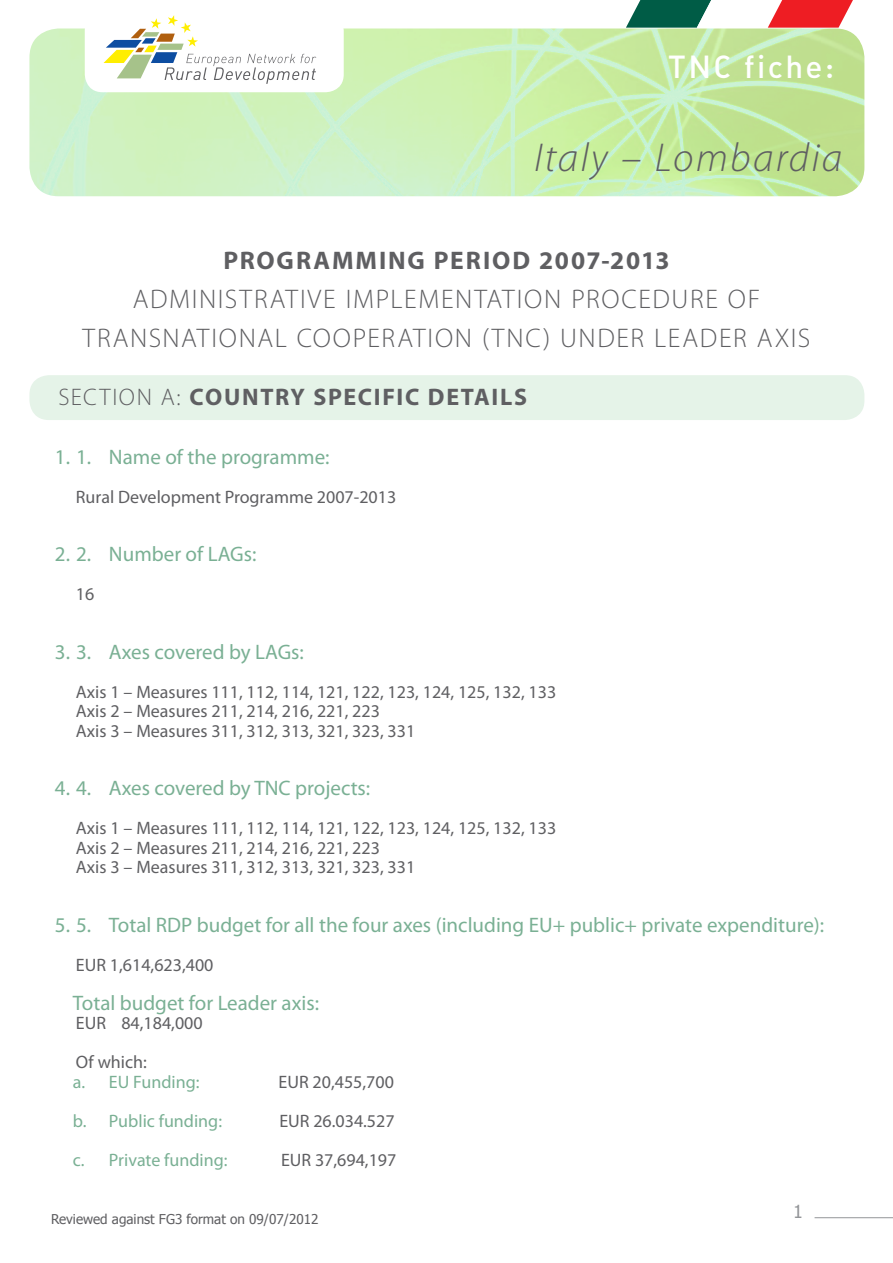
<style>
.page{position:relative;width:893px;height:1263px;background:#fff}
.page>*{position:absolute;margin:0;border:0;box-sizing:border-box;transform-origin:0 0}
.countryname{font:italic 300 40.5px "Myriad Pro";letter-spacing:.055em;color:#5f5f62}
.NRNsummeryinfo{font:31.5px "FFDIN Medium Alternate";letter-spacing:.075em;color:#fff}
.countryname-2{font:300 27px "Myriad Pro";letter-spacing:.06em;color:#5f5f62}
.countryname-3{font:700 25.5px "Myriad Pro";letter-spacing:.075em;color:#5f5f62}
.countryname-4{font:700 24px "Myriad Pro";letter-spacing:.07em;color:#5f5f62}
._01_head{font:21px "Myriad Pro";color:#7ab094}
._03_sub-titel{font:21px "Myriad Pro";color:#7ab094}
._02_body{font:18px "Myriad Pro";color:#5f5f62}
._04_abc{font:18px "Myriad Pro";color:#7ab094}
._04_abc-2{font:18px "Myriad Pro";color:#5f5f62}
.t1{font:18px "Tahoma";color:#939598}
.body{font:13.5px "Tahoma";color:#5f5f62}
.s1{font-weight:300}
</style>
<div class="page">
<img style="left:29px;top:28px;width:835px;height:168px">
<div style="left:29px;top:375px;width:835px;height:45px;background:#e5f3e8;border-radius:20px"></div>
<hr style="left:814px;top:1217px;width:79px;height:1px;background:#939598">
<svg style="left:626px;top:0;width:227px;height:28px"></svg>
<div style="left:85px;top:13px;width:259px;height:79px;background:#fff;border-radius:18px"></div>
<svg style="left:104px;top:15px;width:212px;height:69px"></svg>
<p class="NRNsummeryinfo" style="left:668px;top:46px;width:167px">TNC fiche:</p>
<p class="countryname" style="left:534px;top:136px;width:310px">Italy – Lombardia</p>
<p class="countryname-3" style="left:223px;top:243px;width:448px">PROGRAMMING PERIOD 2007-2013</p>
<p class="countryname-2" style="left:133px;top:284px;width:629px">ADMINISTRATIVE IMPLEMENTATION PROCEDURE OF</p>
<p class="countryname-2" style="left:83px;top:323px;width:729px">TRANSNATIONAL COOPERATION (TNC) UNDER LEADER AXIS</p>
<p class="countryname-4" style="left:58px;top:381px;width:470px"><span class="s1">SECTION A:</span> COUNTRY SPECIFIC DETAILS</p>
<p class="_01_head" style="left:55px;top:444px;width:276px">1. 1. Name of the programme:</p>
<p class="_02_body" style="left:76px;top:485px;width:322px">Rural Development Programme 2007-2013</p>
<p class="_01_head" style="left:55px;top:541px;width:203px">2. 2. Number of LAGs:</p>
<p class="_02_body" style="left:76px;top:583px;width:20px">16</p>
<p class="_01_head" style="left:55px;top:639px;width:250px">3. 3. Axes covered by LAGs:</p>
<p class="_02_body" style="left:76px;top:680px;width:482px">Axis 1 – Measures 111, 112, 114, 121, 122, 123, 124, 125, 132, 133</p>
<p class="_02_body" style="left:76px;top:700px;width:306px">Axis 2 – Measures 211, 214, 216, 221, 223</p>
<p class="_02_body" style="left:76px;top:719px;width:341px">Axis 3 – Measures 311, 312, 313, 321, 323, 331</p>
<p class="_01_head" style="left:55px;top:775px;width:317px">4. 4. Axes covered by TNC projects:</p>
<p class="_02_body" style="left:76px;top:817px;width:482px">Axis 1 – Measures 111, 112, 114, 121, 122, 123, 124, 125, 132, 133</p>
<p class="_02_body" style="left:76px;top:836px;width:306px">Axis 2 – Measures 211, 214, 216, 221, 223</p>
<p class="_02_body" style="left:76px;top:856px;width:341px">Axis 3 – Measures 311, 312, 313, 321, 323, 331</p>
<p class="_01_head" style="left:55px;top:912px;width:771px">5. 5. Total RDP budget for all the four axes (including EU+ public+ private expenditure):</p>
<p class="_02_body" style="left:76px;top:953px;width:139px">EUR 1,614,623,400</p>
<p class="_03_sub-titel" style="left:73px;top:990px;width:248px">Total budget for Leader axis:</p>
<p class="_02_body" style="left:76px;top:1012px;width:128px">EUR 84,184,000</p>
<p class="_02_body" style="left:76px;top:1051px;width:72px">Of which:</p>
<p class="_04_abc" style="left:73px;top:1070px;width:128px">a. EU Funding:</p>
<p class="_04_abc-2" style="left:279px;top:1070px;width:117px">EUR 20,455,700</p>
<p class="_04_abc" style="left:73px;top:1109px;width:151px">b. Public funding:</p>
<p class="_04_abc-2" style="left:279px;top:1109px;width:117px">EUR 26.034.527</p>
<p class="_04_abc" style="left:73px;top:1148px;width:156px">c. Private funding:</p>
<p class="_04_abc-2" style="left:281px;top:1148px;width:117px">EUR 37,694,197</p>
<p class="body" style="left:51px;top:1210px;width:269px">Reviewed against FG3 format on 09/07/2012</p>
<p class="t1" style="left:793px;top:1200px;width:11px">1</p>
</div>
